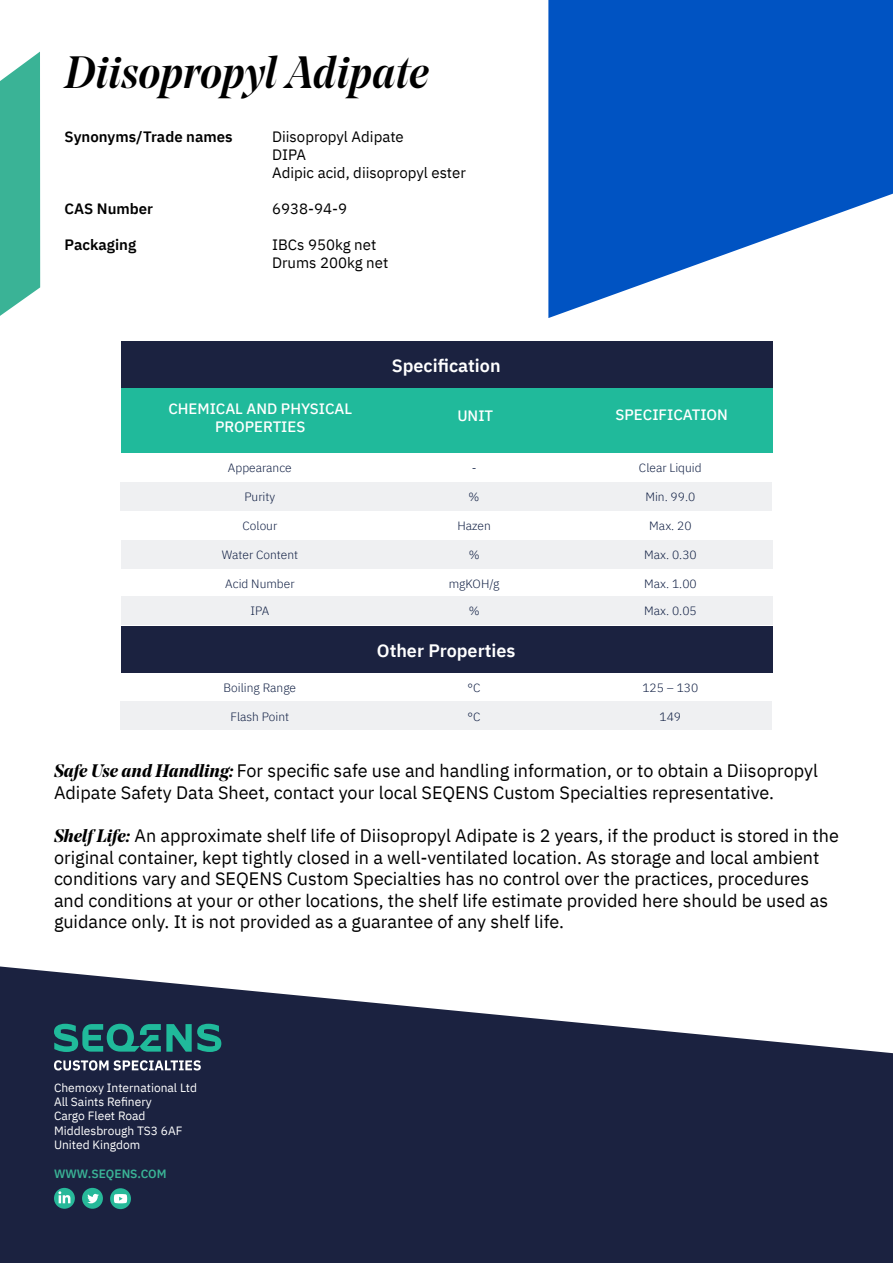
<style>
.page{position:relative;width:893px;height:1263px;background:#fff}
.page>*{position:absolute;margin:0;border:0;box-sizing:border-box;transform-origin:0 0}
.t1{font:italic 500 45px "Noe Display";color:#000}
.t2{font:18px/21.6px "IBM Plex Sans";color:#000}
.t3{font:600 18px "IBM Plex Sans";color:#fff}
.t4{font:15px "IBM Plex Sans";color:#000}
.t5{font:500 15px/18px "IBM Plex Sans";color:#fff;text-align:center}
.t6{font:600 15px "IBM Plex Sans";color:#000}
.t7{font:300 12px "IBM Plex Sans";color:#0d1c41}
.t8{font:12px "IBM Plex Sans";color:#fff}
.t9{font:600 12px "IBM Plex Sans";color:#3ab396}
.s1{font-family:"Noe Display";font-weight:700;font-style:italic}
</style>
<div class="page">
<div style="left:121px;top:701px;width:651px;height:29px;background:#eff0f2"></div>
<svg style="left:0;top:52px;width:40px;height:264px;background:#4fbba1"></svg>
<div style="left:121px;top:387px;width:651px;height:66px;background:#20ba9b"></div>
<div style="left:121px;top:341px;width:651px;height:46px;background:#1b2240"></div>
<svg style="left:548px;top:0;width:345px;height:318px;fill:#0053c2"></svg>
<svg style="left:0;top:966px;width:893px;height:297px;background:#3d435c"></svg>
<svg style="left:54px;top:1024px;width:167px;height:28px;background:#1d7270"></svg>
<svg style="left:54px;top:1060px;width:147px;height:10px"></svg>
<div style="left:82px;top:1188px;width:21px;height:21px;background:#27b999;border-radius:50%"></div>
<svg style="left:87px;top:1194px;width:12px;height:9px"></svg>
<svg style="left:54px;top:1188px;width:21px;height:21px"></svg>
<svg style="left:58px;top:1191px;width:12px;height:12px"></svg>
<svg style="left:110px;top:1188px;width:21px;height:21px"></svg>
<svg style="left:114px;top:1194px;width:13px;height:9px"></svg>
<div style="left:121px;top:482px;width:651px;height:29px;background:#eff0f2"></div>
<div style="left:121px;top:540px;width:651px;height:29px;background:#eff0f2"></div>
<div style="left:121px;top:626px;width:651px;height:46px;background:#1b2240"></div>
<div style="left:121px;top:596px;width:651px;height:29px;background:#eff0f2"></div>
<p class="t1" style="left:65px;top:44px;width:366px">Diisopropyl Adipate</p>
<p class="t6" style="left:65px;top:125px;width:169px">Synonyms/Trade names</p>
<p class="t6" style="left:65px;top:197px;width:90px">CAS Number</p>
<p class="t6" style="left:65px;top:233px;width:73px">Packaging</p>
<p class="t4" style="left:272px;top:125px;width:133px">Diisopropyl Adipate</p>
<p class="t4" style="left:272px;top:143px;width:36px">DIPA</p>
<p class="t4" style="left:272px;top:161px;width:195px">Adipic acid, diisopropyl ester</p>
<p class="t4" style="left:272px;top:197px;width:76px">6938-94-9</p>
<p class="t4" style="left:272px;top:233px;width:106px">IBCs 950kg net</p>
<p class="t4" style="left:272px;top:251px;width:118px">Drums 200kg net</p>
<p class="t3" style="left:392px;top:351px;width:110px">Specification</p>
<p class="t5" style="left:168px;top:398px;width:185px">CHEMICAL AND PHYSICAL<br>PROPERTIES</p>
<p class="t5" style="left:457px;top:406px;width:37px">UNIT</p>
<p class="t7" style="left:228px;top:459px;width:65px">Appearance</p>
<p class="t7" style="left:472px;top:459px;width:6px">-</p>
<p class="t5" style="left:615px;top:405px;width:114px">SPECIFICATION</p>
<p class="t7" style="left:639px;top:459px;width:64px">Clear Liquid</p>
<p class="t7" style="left:244px;top:488px;width:32px">Purity</p>
<p class="t7" style="left:469px;top:488px;width:12px">%</p>
<p class="t7" style="left:645px;top:488px;width:51px">Min. 99.0</p>
<p class="t7" style="left:243px;top:517px;width:36px">Colour</p>
<p class="t7" style="left:457px;top:517px;width:35px">Hazen</p>
<p class="t7" style="left:649px;top:517px;width:44px">Max. 20</p>
<p class="t7" style="left:222px;top:546px;width:78px">Water Content</p>
<p class="t7" style="left:469px;top:546px;width:12px">%</p>
<p class="t7" style="left:644px;top:546px;width:54px">Max. 0.30</p>
<p class="t7" style="left:225px;top:575px;width:71px">Acid Number</p>
<p class="t7" style="left:449px;top:575px;width:52px">mgKOH/g</p>
<p class="t7" style="left:644px;top:575px;width:54px">Max. 1.00</p>
<p class="t7" style="left:250px;top:602px;width:20px">IPA</p>
<p class="t7" style="left:469px;top:602px;width:12px">%</p>
<p class="t7" style="left:644px;top:602px;width:54px">Max. 0.05</p>
<p class="t3" style="left:377px;top:636px;width:140px">Other Properties</p>
<p class="t7" style="left:224px;top:678px;width:74px">Boiling Range</p>
<p class="t7" style="left:468px;top:678px;width:14px">°C</p>
<p class="t7" style="left:642px;top:678px;width:57px">125 – 130</p>
<p class="t7" style="left:230px;top:707px;width:60px">Flash Point</p>
<p class="t7" style="left:468px;top:707px;width:14px">°C</p>
<p class="t7" style="left:660px;top:707px;width:23px">149</p>
<p class="t2" style="left:54px;top:758px;width:766px"><span class="s1">Safe Use and Handling:</span> For specific safe use and handling information, or to obtain a Diisopropyl<br>Adipate Safety Data Sheet, contact your local SEQENS Custom Specialties representative.</p>
<p class="t2" style="left:54px;top:823px;width:786px"><span class="s1">Shelf Life:</span> An approximate shelf life of Diisopropyl Adipate is 2 years, if the product is stored in the original container, kept tightly closed in a well-ventilated location. As storage and local ambient conditions vary and SEQENS Custom Specialties has no control over the practices, procedures and conditions at your or other locations, the shelf life estimate provided here should be used as guidance only. It is not provided as a guarantee of any shelf life.</p>
<p class="t8" style="left:54px;top:1078px;width:145px">Chemoxy International Ltd</p>
<p class="t8" style="left:54px;top:1092px;width:99px">All Saints Refinery</p>
<p class="t8" style="left:54px;top:1107px;width:93px">Cargo Fleet Road</p>
<p class="t8" style="left:54px;top:1121px;width:130px">Middlesbrough TS3 6AF</p>
<p class="t8" style="left:54px;top:1136px;width:88px">United Kingdom</p>
<p class="t9" style="left:54px;top:1164px;width:114px">WWW.SEQENS.COM</p>
</div>
